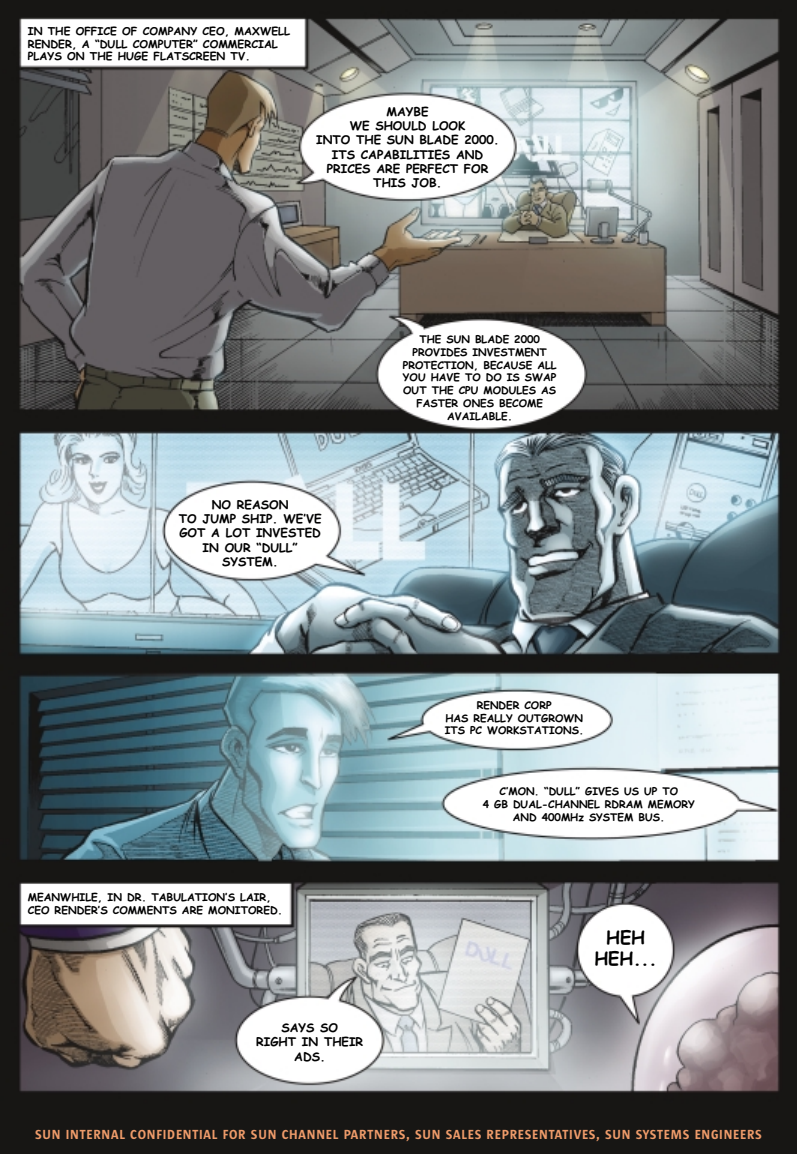
<style>
.page{position:relative;width:797px;height:1154px;background:#fff}
.page>*{position:absolute;margin:0;border:0;box-sizing:border-box;transform-origin:0 0}
.t1{font:700 18px/21px "Comic Sans MS";color:#000;text-align:center}
.t2{font:600 13.5px "Sun Sans";letter-spacing:.06em;color:#ee9b6a}
.t3{font:700 12px/14.2px "Comic Sans MS";color:#000;text-align:center}
.t4{font:700 10.8px/12.8px "Comic Sans MS";color:#000}
.t5{font:700 10.65px/12.8px "Comic Sans MS";color:#000}
.t6{font:700 10.5px/12.8px "Comic Sans MS";color:#000;text-align:center}
</style>
<div class="page">
<img style="left:0;top:0;width:796px;height:1153px">
<p class="t4" style="left:28px;top:26px;width:264px">IN THE OFFICE OF COMPANY CEO, MAXWELL<br>RENDER, A “DULL COMPUTER” COMMERCIAL<br>PLAYS ON THE HUGE FLATSCREEN TV.</p>
<p class="t3" style="left:316px;top:106px;width:184px">MAYBE<br>WE SHOULD LOOK<br>INTO THE SUN BLADE 2000.<br>ITS CAPABILITIES AND<br>PRICES ARE PERFECT FOR<br>THIS JOB.</p>
<p class="t6" style="left:403px;top:334px;width:155px">THE SUN BLADE 2000<br>PROVIDES INVESTMENT<br>PROTECTION, BECAUSE ALL<br>YOU HAVE TO DO IS SWAP<br>OUT THE CPU MODULES AS<br>FASTER ONES BECOME<br>AVAILABLE.</p>
<p class="t3" style="left:179px;top:498px;width:144px">NO REASON<br>TO JUMP SHIP. WE’VE<br>GOT A LOT INVESTED<br>IN OUR “DULL”<br>SYSTEM.</p>
<p class="t5" style="left:28px;top:892px;width:256px">MEANWHILE, IN DR. TABULATION’S LAIR,<br>CEO RENDER’S COMMENTS ARE MONITORED.</p>
<p class="t3" style="left:256px;top:1022px;width:109px">SAYS SO<br>RIGHT IN THEIR<br>ADS.</p>
<p class="t6" style="left:444px;top:700px;width:140px">RENDER CORP<br>HAS REALLY OUTGROWN<br>ITS PC WORKSTATIONS.</p>
<p class="t6" style="left:483px;top:786px;width:213px">C’MON. “DULL” GIVES US UP TO<br>4 GB DUAL-CHANNEL RDRAM MEMORY<br>AND 400MHz SYSTEM BUS.</p>
<h1 class="t1" style="left:594px;top:929px;width:64px">HEH<br>HEH...</h1>
<p class="t2" style="left:35px;top:1130px;width:728px">SUN INTERNAL CONFIDENTIAL FOR SUN CHANNEL PARTNERS, SUN SALES REPRESENTATIVES, SUN SYSTEMS ENGINEERS</p>
</div>
